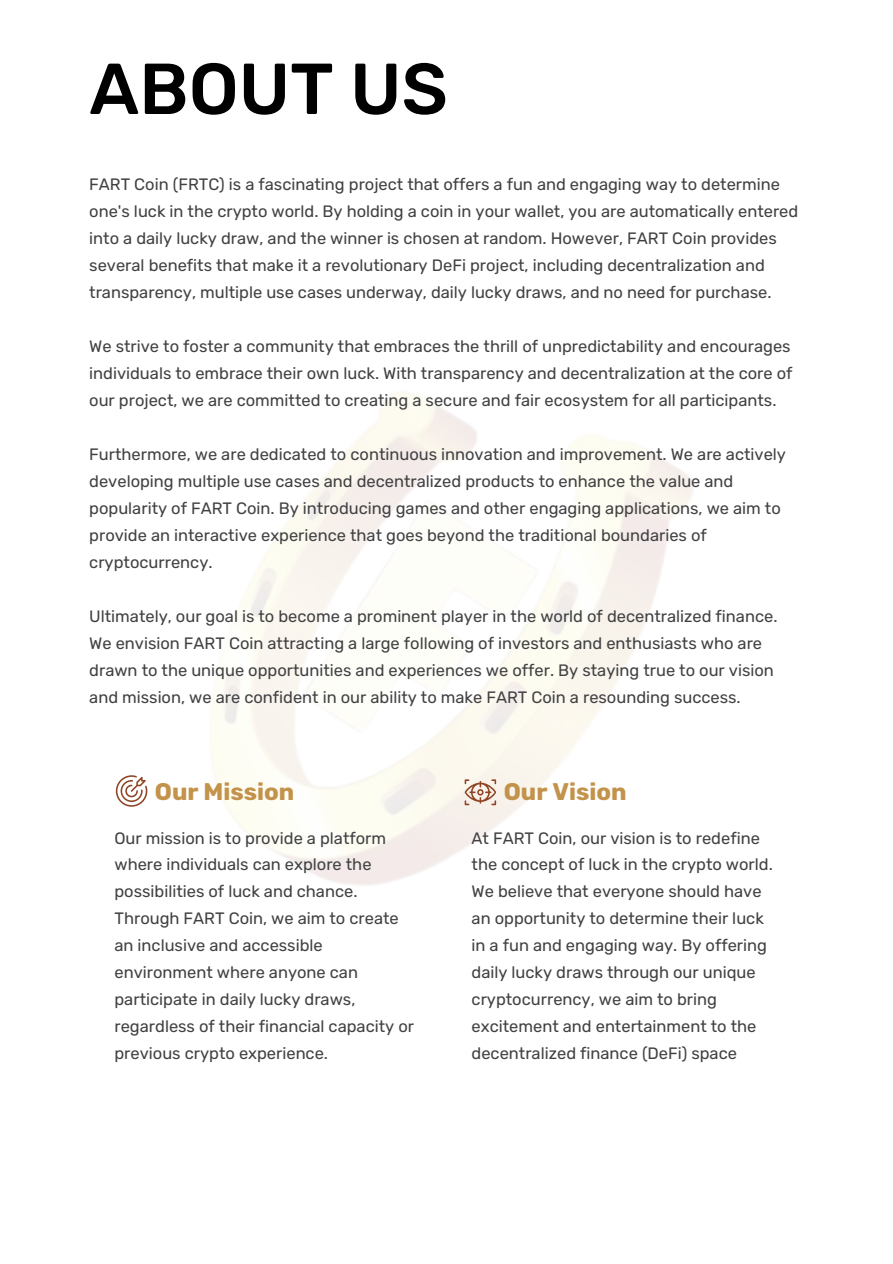
<style>
.page{position:relative;width:893px;height:1264px;background:#fff}
.page>*{position:absolute;margin:0;border:0;box-sizing:border-box;transform-origin:0 0}
.t1{font:500 72px "Rubik";color:#000}
.t2{font:700 24px "Rubik";color:#c3934b}
.t3{font:16.5px/27px "Rubik";color:#414143}
</style>
<div class="page">
<img style="left:131px;top:392px;width:562px;height:493px">
<svg style="left:464px;top:779px;width:32px;height:26px"></svg>
<svg style="left:116px;top:775px;width:31px;height:31px"></svg>
<p class="t1" style="left:89px;top:47px;width:360px">ABOUT US</p>
<p class="t3" style="left:89px;top:171px;width:710px">FART Coin (FRTC) is a fascinating project that offers a fun and engaging way to determine one's luck in the crypto world. By holding a coin in your wallet, you are automatically entered into a daily lucky draw, and the winner is chosen at random. However, FART Coin provides several benefits that make it a revolutionary DeFi project, including decentralization and transparency, multiple use cases underway, daily lucky draws, and no need for purchase.</p>
<p class="t3" style="left:89px;top:333px;width:704px;text-align:justify">We strive to foster a community that embraces the thrill of unpredictability and encourages individuals to embrace their own luck. With transparency and decentralization at the core of our project, we are committed to creating a secure and fair ecosystem for all participants.</p>
<p class="t3" style="left:89px;top:441px;width:698px">Furthermore, we are dedicated to continuous innovation and improvement. We are actively developing multiple use cases and decentralized products to enhance the value and popularity of FART Coin. By introducing games and other engaging applications, we aim to provide an interactive experience that goes beyond the traditional boundaries of cryptocurrency.</p>
<p class="t3" style="left:89px;top:603px;width:689px">Ultimately, our goal is to become a prominent player in the world of decentralized finance.<br>We envision FART Coin attracting a large following of investors and enthusiasts who are drawn to the unique opportunities and experiences we offer. By staying true to our vision and mission, we are confident in our ability to make FART Coin a resounding success.</p>
<p class="t2" style="left:155px;top:777px;width:141px">Our Mission</p>
<p class="t3" style="left:114px;top:824px;width:301px">Our mission is to provide a platform where individuals can explore the possibilities of luck and chance.<br>Through FART Coin, we aim to create an inclusive and accessible environment where anyone can participate in daily lucky draws, regardless of their financial capacity or previous crypto experience.</p>
<p class="t2" style="left:503px;top:777px;width:124px">Our Vision</p>
<p class="t3" style="left:471px;top:824px;width:303px">At FART Coin, our vision is to redefine the concept of luck in the crypto world.<br>We believe that everyone should have an opportunity to determine their luck in a fun and engaging way. By offering daily lucky draws through our unique cryptocurrency, we aim to bring excitement and entertainment to the decentralized finance (DeFi) space</p>
</div>
